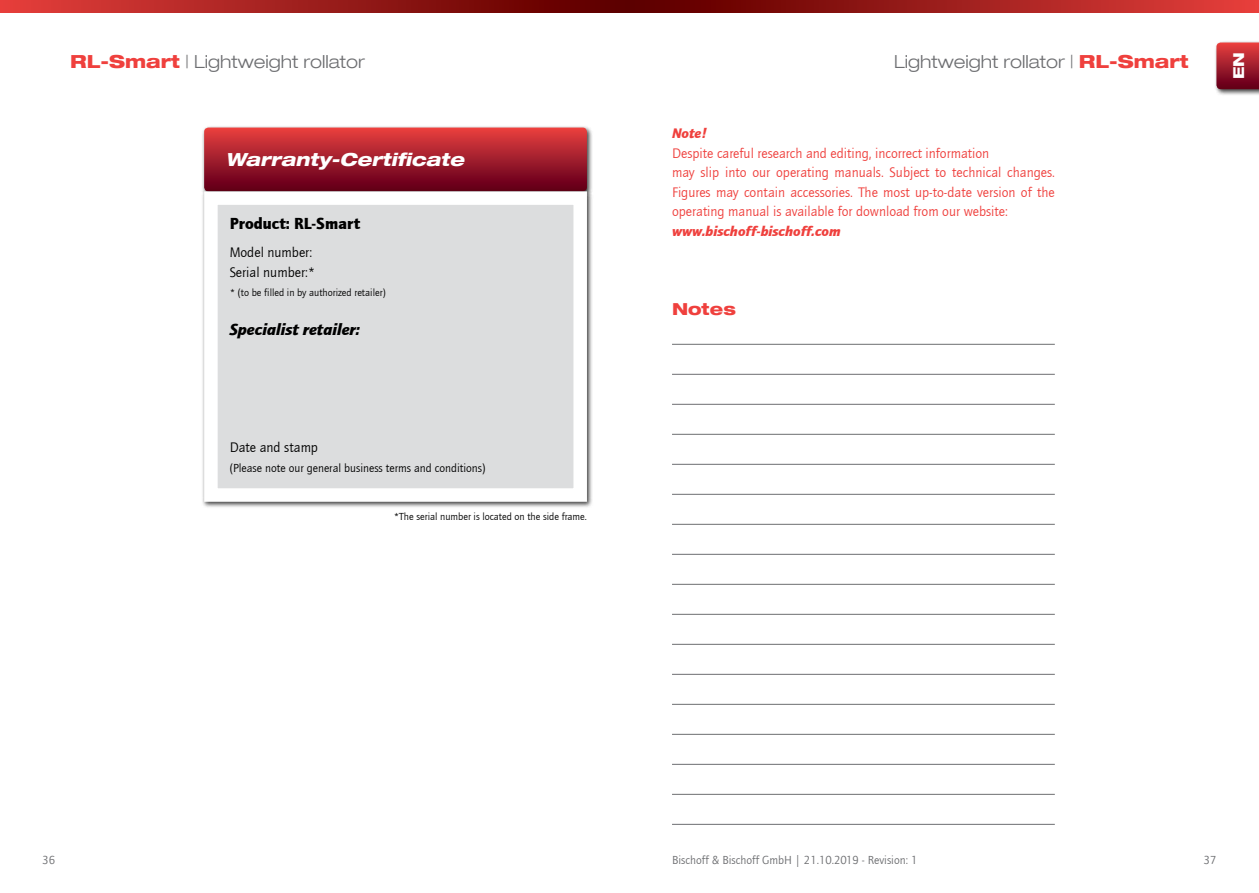
<style>
.page{position:relative;width:1259px;height:893px;background:#fff}
.page>*{position:absolute;margin:0;border:0;box-sizing:border-box;transform-origin:0 0}
.t1{font:300 18px "Helve Neu Lig Ext";color:#6d6e71}
.t2{font:800 18px "Helve Neu Hea Ext Obl";color:#fff}
.t3{font:italic 900 16.5px "Quay Sans";color:#000}
.t4{font:900 16.5px "Quay Sans";color:#000}
.t5{font:800 16.5px "Helve Neu Hea Ext";color:#ef403d}
.t6{font:800 15px "Helve Neu Hea Ext";color:#fff}
.t7{font:14.25px/19.5px "Quay Sans";color:#ef403d}
.t8{font:14.25px/19.5px "Quay Sans";color:#000}
.t9{font:italic 900 14.25px "Quay Sans";color:#ef403d}
.t10{font:12px "Quay Sans";color:#000}
.t11{font:12px "Quay Sans";color:#6d6e71}
.t12{font:10.5px "Quay Sans";color:#000}
.s1{font-family:"Helve Neu Hea Ext";font-weight:800;color:#ef403d}
</style>
<div class="page">
<svg style="left:0;top:0;width:629px;height:12px;background:#9d1d1b"></svg>
<svg style="left:629px;top:0;width:630px;height:12px;background:#9e1d1b"></svg>
<div style="left:1213px;top:40px;width:46px;height:56px;background:#000;opacity:.75"></div>
<svg style="left:1216px;top:43px;width:43px;height:46px;background:#a31f2e"></svg>
<hr style="left:672px;top:344px;width:382px;height:1px;background:#6d6e71">
<hr style="left:672px;top:374px;width:382px;height:1px;background:#6d6e71">
<hr style="left:672px;top:404px;width:382px;height:1px;background:#6d6e71">
<hr style="left:672px;top:434px;width:382px;height:1px;background:#6d6e71">
<hr style="left:672px;top:464px;width:382px;height:1px;background:#6d6e71">
<hr style="left:672px;top:494px;width:382px;height:1px;background:#6d6e71">
<hr style="left:672px;top:524px;width:382px;height:1px;background:#6d6e71">
<hr style="left:672px;top:554px;width:382px;height:1px;background:#6d6e71">
<hr style="left:672px;top:584px;width:382px;height:1px;background:#6d6e71">
<hr style="left:672px;top:614px;width:382px;height:1px;background:#6d6e71">
<hr style="left:672px;top:644px;width:382px;height:1px;background:#6d6e71">
<hr style="left:672px;top:674px;width:382px;height:1px;background:#6d6e71">
<hr style="left:672px;top:704px;width:382px;height:1px;background:#6d6e71">
<hr style="left:672px;top:734px;width:382px;height:1px;background:#6d6e71">
<hr style="left:672px;top:764px;width:382px;height:1px;background:#6d6e71">
<hr style="left:672px;top:794px;width:382px;height:1px;background:#6d6e71">
<hr style="left:672px;top:824px;width:382px;height:1px;background:#6d6e71">
<div style="left:202px;top:125px;width:392px;height:73px;background:#000;opacity:.75"></div>
<svg style="left:204px;top:128px;width:383px;height:61px;background:#a41e2c"></svg>
<div style="left:202px;top:189px;width:392px;height:319px;background:#000;opacity:.75"></div>
<div style="left:204px;top:191px;width:383px;height:311px;background:#dcddde;border:14px solid #fff"></div>
<p class="t1" style="left:70px;top:50px;width:296px"><span class="s1">RL-Smart</span> | Lightweight rollator</p>
<p class="t1" style="left:894px;top:50px;width:296px">Lightweight rollator | <span class="s1">RL-Smart</span></p>
<p class="t2" style="left:225px;top:148px;width:240px">Warranty-Certificate</p>
<p class="t4" style="left:230px;top:214px;width:132px">Product: RL-Smart</p>
<p class="t8" style="left:230px;top:243px;width:87px">Model number:<br>Serial number:*</p>
<p class="t12" style="left:230px;top:287px;width:158px">* (to be filled in by authorized retailer)</p>
<p class="t3" style="left:230px;top:320px;width:132px">Specialist retailer:</p>
<p class="t8" style="left:230px;top:438px;width:90px">Date and stamp</p>
<p class="t10" style="left:230px;top:461px;width:257px">(Please note our general business terms and conditions)</p>
<p class="t12" style="left:394px;top:511px;width:195px">*The serial number is located on the side frame.</p>
<p class="t9" style="left:672px;top:125px;width:36px">Note!</p>
<p class="t7" style="left:672px;top:144px;width:384px">Despite careful research and editing, incorrect information<br>may slip into our operating manuals. Subject to technical changes.<br>Figures may contain accessories. The most up-to-date version of the operating manual is available for download from our website:</p>
<p class="t9" style="left:672px;top:223px;width:170px">www.bischoff-bischoff.com</p>
<p class="t5" style="left:672px;top:298px;width:65px">Notes</p>
<p class="t6" style="left:1229px;top:79px;width:28px;rotate:-90deg">EN</p>
<p class="t11" style="left:672px;top:853px;width:247px">Bischoff &amp; Bischoff GmbH | 21.10.2019 - Revision: 1</p>
<p class="t11" style="left:43px;top:853px;width:14px">36</p>
<p class="t11" style="left:1203px;top:853px;width:14px">37</p>
</div>
